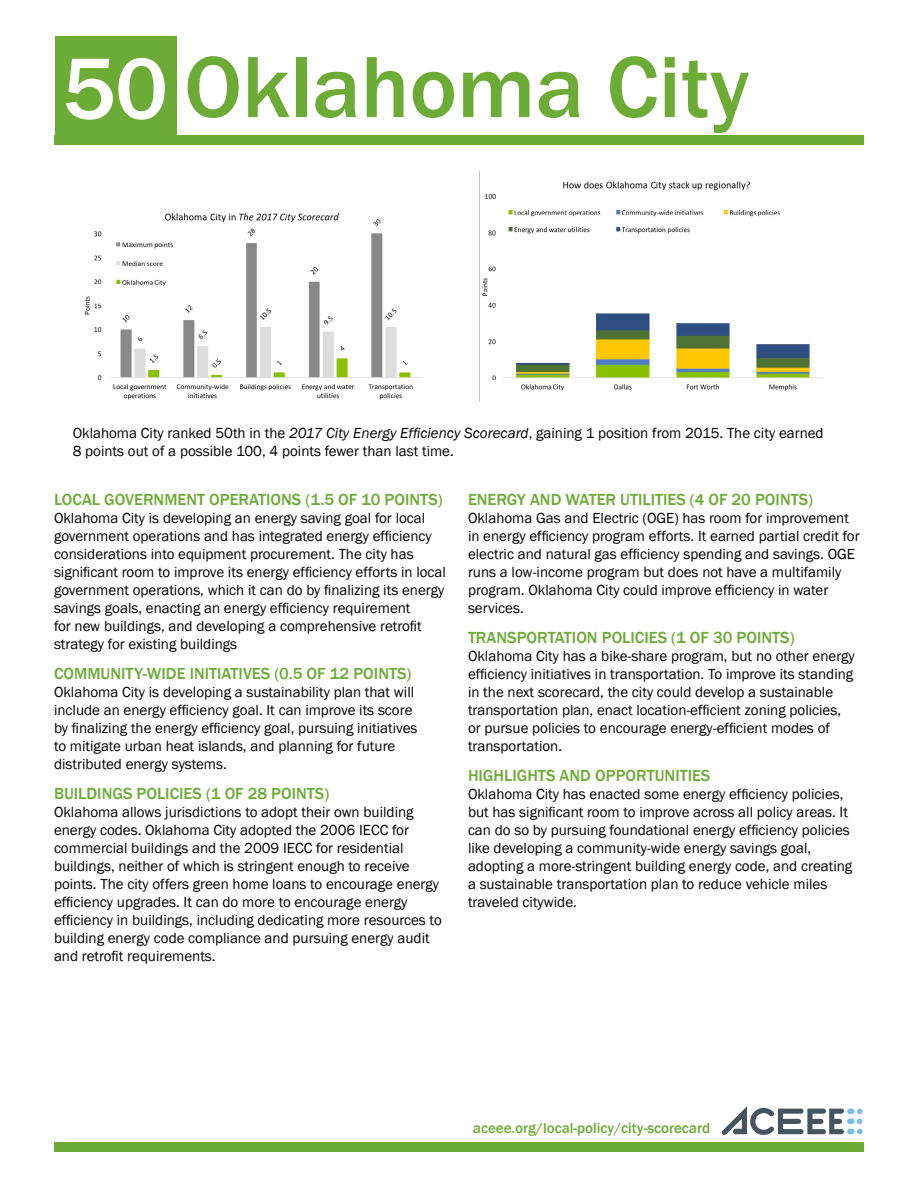
<style>
.page{position:relative;width:918px;height:1188px;background:#fff}
.page>*{position:absolute;margin:0;border:0;box-sizing:border-box;transform-origin:0 0}
.t1{font:500 90px "Franklin Gothic";color:#6cab36}
.t2{font:500 16.5px "Franklin Gothic";color:#6cab36}
.t3{font:15px/18px "Franklin Gothic";color:#000}
.t4{font:500 15px "Franklin Gothic";color:#6cab36}
.s1{color:#fff}
.s2{font-style:italic}
</style>
<div class="page">
<div style="left:55px;top:36px;width:121px;height:100px;background:#6cab36"></div>
<div style="left:55px;top:135px;width:809px;height:9px;background:#6cab36"></div>
<div style="left:54px;top:1143px;width:810px;height:9px;background:#6cab36"></div>
<img style="left:84px;top:213px;width:339px;height:187px">
<img style="left:482px;top:181px;width:341px;height:210px">
<div style="left:847px;top:1109px;width:8px;height:5px;background:#79bde8;border-radius:3px"></div>
<div style="left:847px;top:1119px;width:8px;height:5px;background:#79bde8;border-radius:3px"></div>
<div style="left:847px;top:1129px;width:8px;height:5px;background:#79bde8;border-radius:3px"></div>
<svg style="left:857px;top:1109px;width:6px;height:25px"></svg>
<svg style="left:722px;top:1106px;width:122px;height:29px"></svg>
<h1 class="t1" style="left:62px;top:31px;width:689px"><span class="s1">50</span> Oklahoma City</h1>
<p class="t3" style="left:73px;top:424px;width:752px">Oklahoma City ranked 50th in the <span class="s2">2017 City Energy Efficiency Scorecard</span>, gaining 1 position from 2015. The city earned<br>8 points out of a possible 100, 4 points fewer than last time.</p>
<p class="t2" style="left:54px;top:489px;width:390px">LOCAL GOVERNMENT OPERATIONS (1.5 OF 10 POINTS)</p>
<p class="t3" style="left:54px;top:509px;width:393px">Oklahoma City is developing an energy saving goal for local government operations and has integrated energy efficiency considerations into equipment procurement. The city has significant room to improve its energy efficiency efforts in local government operations, which it can do by finalizing its energy savings goals, enacting an energy efficiency requirement<br>for new buildings, and developing a comprehensive retrofit strategy for existing buildings</p>
<p class="t2" style="left:54px;top:663px;width:359px">COMMUNITY-WIDE INITIATIVES (0.5 OF 12 POINTS)</p>
<p class="t3" style="left:54px;top:683px;width:365px">Oklahoma City is developing a sustainability plan that will include an energy efficiency goal. It can improve its score by finalizing the energy efficiency goal, pursuing initiatives to mitigate urban heat islands, and planning for future distributed energy systems.</p>
<p class="t2" style="left:54px;top:783px;width:277px">BUILDINGS POLICIES (1 OF 28 POINTS)</p>
<p class="t3" style="left:54px;top:803px;width:389px">Oklahoma allows jurisdictions to adopt their own building energy codes. Oklahoma City adopted the 2006 IECC for commercial buildings and the 2009 IECC for residential buildings, neither of which is stringent enough to receive points. The city offers green home loans to encourage energy efficiency upgrades. It can do more to encourage energy efficiency in buildings, including dedicating more resources to building energy code compliance and pursuing energy audit and retrofit requirements.</p>
<p class="t2" style="left:468px;top:489px;width:347px">ENERGY AND WATER UTILITIES (4 OF 20 POINTS)</p>
<p class="t3" style="left:468px;top:509px;width:393px">Oklahoma Gas and Electric (OGE) has room for improvement in energy efficiency program efforts. It earned partial credit for electric and natural gas efficiency spending and savings. OGE runs a low-income program but does not have a multifamily program. Oklahoma City could improve efficiency in water services.</p>
<p class="t2" style="left:468px;top:627px;width:328px">TRANSPORTATION POLICIES (1 OF 30 POINTS)</p>
<p class="t3" style="left:468px;top:647px;width:388px">Oklahoma City has a bike-share program, but no other energy efficiency initiatives in transportation. To improve its standing in the next scorecard, the city could develop a sustainable transportation plan, enact location-efficient zoning policies, or pursue policies to encourage energy-efficient modes of transportation.</p>
<p class="t2" style="left:468px;top:765px;width:244px">HIGHLIGHTS AND OPPORTUNITIES</p>
<p class="t3" style="left:468px;top:785px;width:386px">Oklahoma City has enacted some energy efficiency policies, but has significant room to improve across all policy areas. It can do so by pursuing foundational energy efficiency policies like developing a community-wide energy savings goal, adopting a more-stringent building energy code, and creating a sustainable transportation plan to reduce vehicle miles traveled citywide.</p>
<p class="t4" style="left:473px;top:1119px;width:239px">aceee.org/local-policy/city-scorecard</p>
</div>
